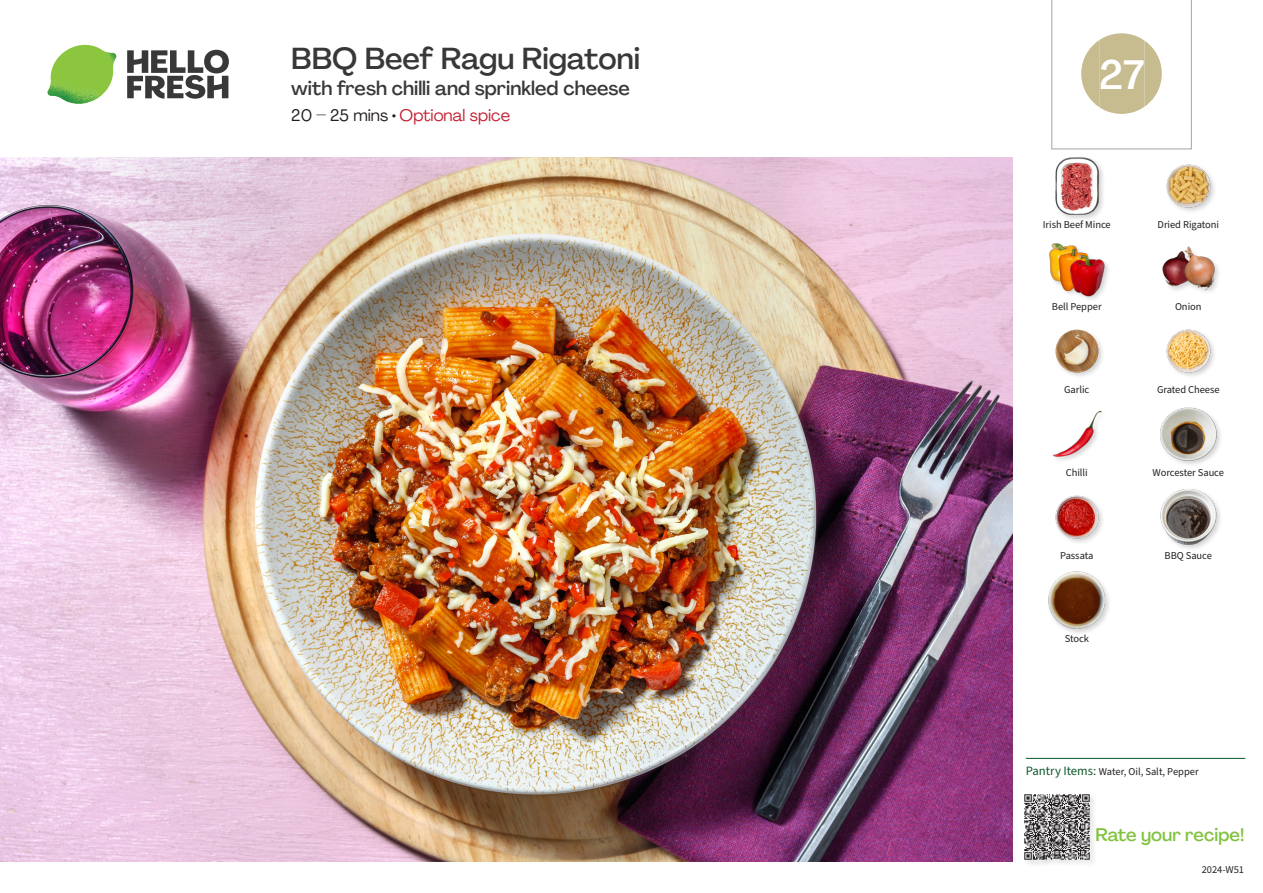
<style>
.page{position:relative;width:1263px;height:893px;background:#fff}
.page>*{position:absolute;margin:0;border:0;box-sizing:border-box;transform-origin:0 0}
._24_Recipe_Nr_Bag{font:500 40.5px "Agrandir";color:#fff}
._15_Titel_UK{font:500 30px "Agrandir";letter-spacing:-.005em;color:#383839}
._15_Titel_UK-2{font:500 19.5px "Agrandir";color:#383839}
.t1{font:500 18px "Agrandir";color:#81c340}
._02_Box_Type{font:16.5px "Agrandir";color:#c31f31}
._18_FRONT_ingredients_UK{font:10.5px "Source Sans Pro";letter-spacing:-.005em;color:#231f20}
.t2{font:10.5px "Source Sans Variable";letter-spacing:-.005em;color:#231f20}
.s1{color:#231f20}
.s2{font-size:12.75px;color:#0e572c}
</style>
<div class="page">
<svg style="left:127px;top:50px;width:102px;height:49px"></svg>
<img style="left:47px;top:45px;width:69px;height:59px">
<img style="left:0;top:157px;width:1013px;height:705px">
<svg style="left:1051px;top:0;width:141px;height:150px"></svg>
<div style="left:1023px;top:793px;width:74px;height:74px;background:#f9f9f9"></div>
<img style="left:1024px;top:794px;width:69px;height:70px">
<img style="left:1166px;top:164px;width:48px;height:47px">
<div style="left:1054px;top:156px;width:52px;height:65px;background:#231f20;opacity:.2"></div>
<img style="left:1054px;top:157px;width:51px;height:58px">
<div style="left:1161px;top:246px;width:60px;height:50px;background:#231f20;opacity:.2"></div>
<img style="left:1161px;top:246px;width:56px;height:50px">
<div style="left:1048px;top:242px;width:63px;height:61px;background:#231f20;opacity:.2"></div>
<img style="left:1048px;top:242px;width:57px;height:55px">
<img style="left:1166px;top:329px;width:48px;height:47px">
<img style="left:1055px;top:329px;width:48px;height:47px">
<div style="left:1159px;top:406px;width:64px;height:61px;background:#231f20;opacity:.2"></div>
<img style="left:1159px;top:406px;width:58px;height:57px">
<img style="left:1053px;top:410px;width:49px;height:51px">
<div style="left:1159px;top:488px;width:64px;height:64px;background:#231f20;opacity:.2"></div>
<img style="left:1159px;top:488px;width:58px;height:58px">
<img style="left:1055px;top:495px;width:48px;height:48px">
<div style="left:1047px;top:570px;width:65px;height:66px;background:#231f20;opacity:.2"></div>
<img style="left:1048px;top:571px;width:57px;height:58px">
<hr style="left:1026px;top:758px;width:219px;height:1px;background:#0e572c">
<p class="_15_Titel_UK" style="left:291px;top:40px;width:350px">BBQ Beef Ragu Rigatoni</p>
<p class="_15_Titel_UK-2" style="left:291px;top:76px;width:340px">with fresh chilli and sprinkled cheese</p>
<p class="_02_Box_Type" style="left:291px;top:105px;width:220px"><span class="s1">20 – 25 mins •</span> Optional spice</p>
<p class="_24_Recipe_Nr_Bag" style="left:1099px;top:50px;width:47px">27</p>
<p class="_18_FRONT_ingredients_UK" style="left:1043px;top:218px;width:69px">Irish Beef Mince</p>
<p class="_18_FRONT_ingredients_UK" style="left:1157px;top:218px;width:63px">Dried Rigatoni</p>
<p class="_18_FRONT_ingredients_UK" style="left:1052px;top:299px;width:51px">Bell Pepper</p>
<p class="_18_FRONT_ingredients_UK" style="left:1175px;top:299px;width:28px">Onion</p>
<p class="_18_FRONT_ingredients_UK" style="left:1064px;top:383px;width:27px">Garlic</p>
<p class="_18_FRONT_ingredients_UK" style="left:1157px;top:383px;width:64px">Grated Cheese</p>
<p class="_18_FRONT_ingredients_UK" style="left:1066px;top:466px;width:23px">Chilli</p>
<p class="_18_FRONT_ingredients_UK" style="left:1152px;top:466px;width:73px">Worcester Sauce</p>
<p class="_18_FRONT_ingredients_UK" style="left:1060px;top:548px;width:35px">Passata</p>
<p class="_18_FRONT_ingredients_UK" style="left:1165px;top:548px;width:49px">BBQ Sauce</p>
<p class="_18_FRONT_ingredients_UK" style="left:1065px;top:631px;width:26px">Stock</p>
<p class="_18_FRONT_ingredients_UK" style="left:1026px;top:765px;width:174px"><span class="s2">Pantry Items:</span> Water, Oil, Salt, Pepper</p>
<h3 class="t1" style="left:1095px;top:823px;width:150px">Rate your recipe!</h3>
<p class="t2" style="left:1202px;top:863px;width:44px">2024-W51</p>
</div>
